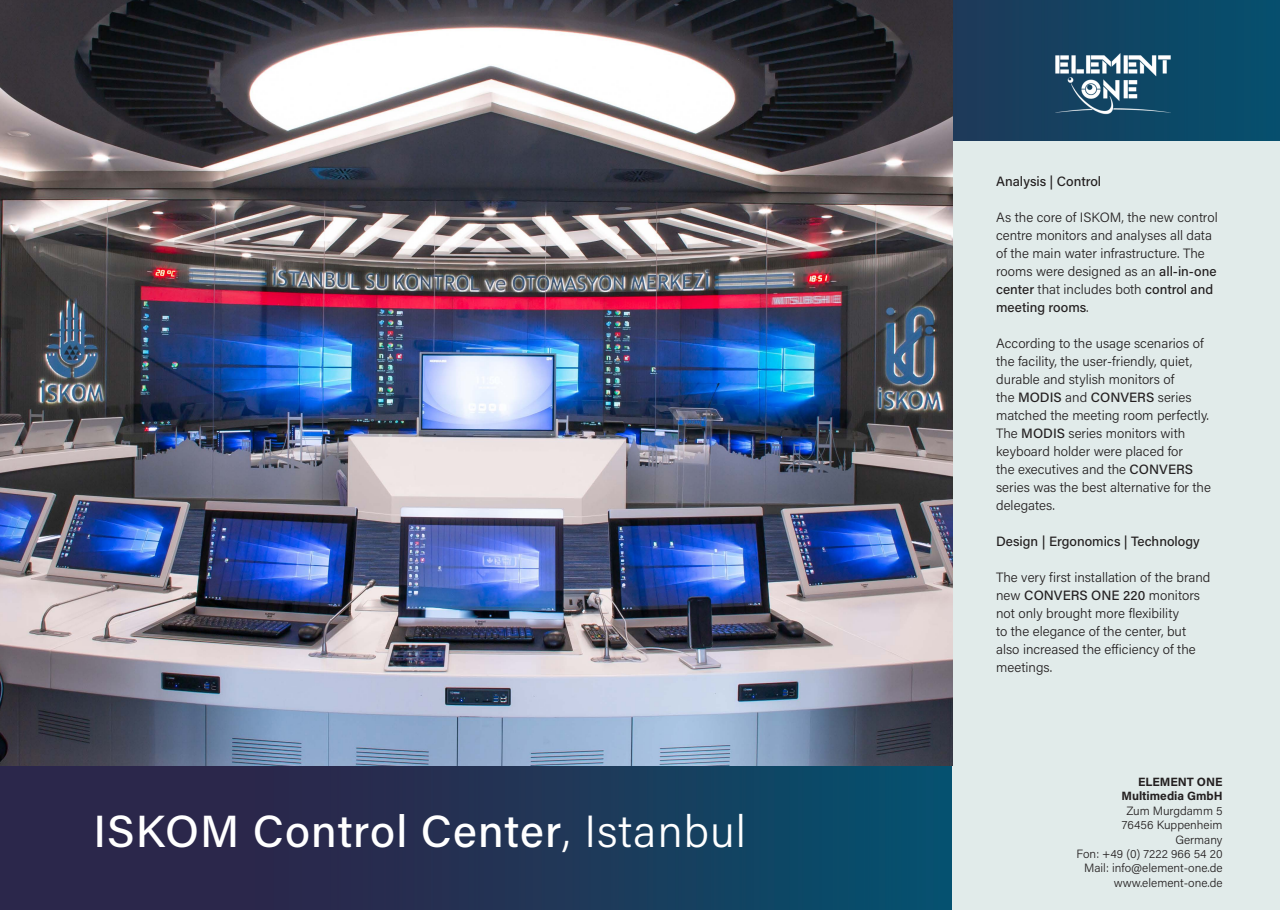
<style>
.page{position:relative;width:1280px;height:910px;background:#fff}
.page>*{position:absolute;margin:0;border:0;box-sizing:border-box;transform-origin:0 0}
.t1{font:500 45px "Acumin Pro";letter-spacing:.02em;color:#fff}
.t2{font:300 13.5px/18px "Acumin Pro";color:#231f20}
.t3{font:500 13.5px "Acumin Pro";color:#231f20}
.t4{font:300 12px "Acumin Pro";color:#231f20}
.t5{font:700 12px "Acumin Pro";color:#231f20}
.s1{font-weight:300}
.s2{font-weight:500}
</style>
<div class="page">
<img style="left:0;top:0;width:952px;height:910px">
<img style="left:952px;top:0;width:328px;height:142px">
<div style="left:952px;top:142px;width:328px;height:768px;background:#e1ebea"></div>
<p class="t1" style="left:94px;top:800px;width:654px">ISKOM Control Center<span class="s1">, Istanbul</span></p>
<p class="t3" style="left:996px;top:172px;width:107px">Analysis | Control</p>
<p class="t2" style="left:996px;top:208px;width:223px">As the core of ISKOM, the new control centre monitors and analyses all data of the main water infrastructure. The rooms were designed as an <span class="s2">all-in-one center</span> that includes both <span class="s2">control and meeting rooms</span>.</p>
<p class="t2" style="left:996px;top:334px;width:216px">According to the usage scenarios of the facility, the user-friendly, quiet, durable and stylish monitors of<br>the <span class="s2">MODIS</span> and <span class="s2">CONVERS</span> series matched the meeting room perfectly.<br>The <span class="s2">MODIS</span> series monitors with keyboard holder were placed for<br>the executives and the <span class="s2">CONVERS </span>series was the best alternative for the delegates.</p>
<p class="t3" style="left:996px;top:532px;width:205px">Design | Ergonomics | Technology</p>
<p class="t2" style="left:996px;top:568px;width:216px">The very first installation of the brand new <span class="s2">CONVERS ONE 220</span> monitors not only brought more flexibility<br>to the elegance of the center, but also increased the efficiency of the meetings.</p>
<p class="t5" style="left:1138px;top:773px;width:86px">ELEMENT ONE</p>
<p class="t5" style="left:1122px;top:788px;width:102px">Multimedia GmbH</p>
<p class="t4" style="left:1126px;top:802px;width:98px">Zum Murgdamm 5</p>
<p class="t4" style="left:1122px;top:817px;width:102px">76456 Kuppenheim</p>
<p class="t4" style="left:1175px;top:831px;width:49px">Germany</p>
<p class="t4" style="left:1076px;top:845px;width:148px">Fon: +49 (0) 7222 966 54 20</p>
<p class="t4" style="left:1084px;top:860px;width:140px">Mail: info@element-one.de</p>
<p class="t4" style="left:1114px;top:874px;width:110px">www.element-one.de</p>
</div>
